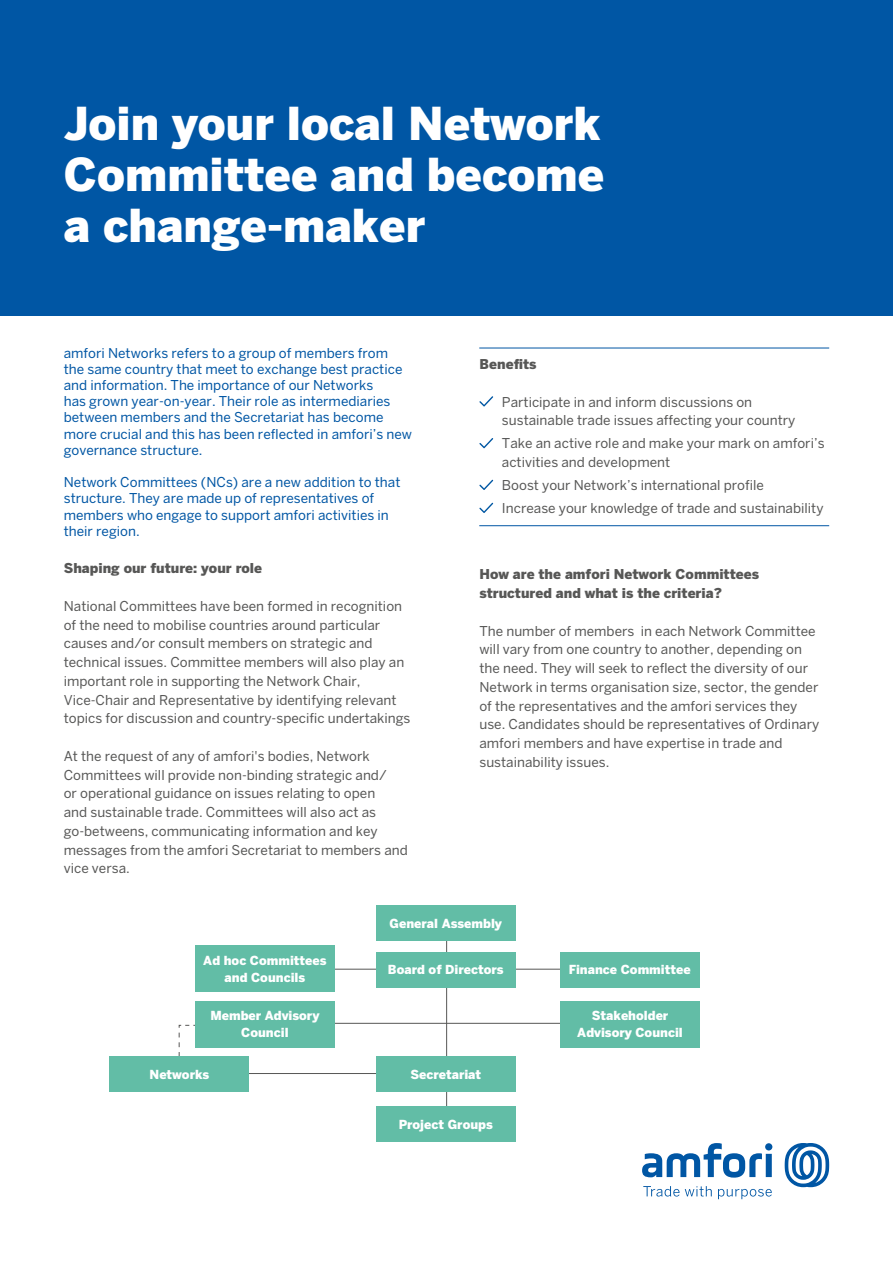
<style>
.page{position:relative;width:893px;height:1263px;background:#fff}
.page>*{position:absolute;margin:0;border:0;box-sizing:border-box;transform-origin:0 0}
.t1{font:900 45px/51px "Benton Sans";color:#fff;text-align:justify}
.t2{font:13.5px/18.8px "Benton Sans";color:#575756}
.t3{font:13.5px/16.2px "Benton Sans";color:#0056a4}
.t4{font:900 13.5px/18.8px "Benton Sans";color:#575756}
.t5{font:900 12.45px/17.2px "Benton Sans";color:#fff;text-align:center}
</style>
<div class="page">
<svg style="left:785px;top:1143px;width:44px;height:44px"></svg>
<svg style="left:643px;top:1186px;width:36px;height:10px"></svg>
<svg style="left:685px;top:1186px;width:27px;height:10px"></svg>
<svg style="left:718px;top:1189px;width:54px;height:10px"></svg>
<svg style="left:642px;top:1143px;width:130px;height:34px"></svg>
<div style="left:0;top:0;width:893px;height:316px;background:#0056a4"></div>
<hr style="left:479px;top:348px;width:350px;height:1px;background:#0056a4">
<hr style="left:479px;top:525px;width:350px;height:1px;background:#0056a4">
<svg style="left:479px;top:396px;width:14px;height:10px"></svg>
<svg style="left:479px;top:438px;width:14px;height:10px"></svg>
<svg style="left:479px;top:480px;width:14px;height:10px"></svg>
<svg style="left:479px;top:503px;width:14px;height:10px"></svg>
<hr style="left:326px;top:969px;width:251px;height:1px;background:#575756">
<hr style="left:326px;top:1023px;width:251px;height:1px;background:#575756">
<svg style="left:178px;top:1024px;width:34px;height:32px"></svg>
<hr style="left:187px;top:1073px;width:250px;height:1px;background:#575756">
<hr style="left:446px;top:936px;width:1px;height:178px;background:#575756">
<div style="left:376px;top:905px;width:139px;height:36px;background:#62bda6"></div>
<div style="left:376px;top:951px;width:139px;height:36px;background:#62bda6"></div>
<div style="left:560px;top:951px;width:139px;height:36px;background:#62bda6"></div>
<div style="left:376px;top:1056px;width:139px;height:36px;background:#62bda6"></div>
<div style="left:195px;top:946px;width:140px;height:46px;background:#62bda6"></div>
<div style="left:195px;top:1001px;width:140px;height:46px;background:#62bda6"></div>
<div style="left:560px;top:1001px;width:140px;height:46px;background:#62bda6"></div>
<div style="left:376px;top:1106px;width:139px;height:36px;background:#62bda6"></div>
<div style="left:110px;top:1056px;width:139px;height:36px;background:#62bda6"></div>
<h1 class="t1" style="left:64px;top:97px;width:542px">Join your local Network Committee and become a change-maker</h1>
<p class="t3" style="left:64px;top:344px;width:350px">amfori Networks refers to a group of members from<br>the same country that meet to exchange best practice and information. The importance of our Networks<br>has grown year-on-year. Their role as intermediaries between members and the Secretariat has become more crucial and this has been reflected in amfori’s new governance structure.</p>
<p class="t3" style="left:64px;top:474px;width:338px">Network Committees (NCs) are a new addition to that structure. They are made up of representatives of members who engage to support amfori activities in their region.</p>
<p class="t4" style="left:64px;top:559px;width:200px">Shaping our future: your role</p>
<p class="t2" style="left:64px;top:596px;width:348px">National Committees have been formed in recognition of the need to mobilise countries around particular causes and/or consult members on strategic and technical issues. Committee members will also play an important role in supporting the Network Chair, Vice-Chair and Representative by identifying relevant topics for discussion and country-specific undertakings</p>
<p class="t2" style="left:64px;top:746px;width:346px">At the request of any of amfori's bodies, Network Committees will provide non-binding strategic and/<br>or operational guidance on issues relating to open<br>and sustainable trade. Committees will also act as go-betweens, communicating information and key messages from the amfori Secretariat to members and vice versa.</p>
<p class="t4" style="left:479px;top:354px;width:59px">Benefits</p>
<p class="t2" style="left:502px;top:392px;width:295px">Participate in and inform discussions on sustainable trade issues affecting your country</p>
<p class="t2" style="left:502px;top:434px;width:324px">Take an active role and make your mark on amfori’s activities and development</p>
<p class="t2" style="left:502px;top:473px;width:323px;line-height:23px">Boost your Network’s international profile<br>Increase your knowledge of trade and sustainability</p>
<p class="t4" style="left:479px;top:565px;width:281px">How are the amfori Network Committees structured and what is the criteria?</p>
<p class="t2" style="left:479px;top:621px;width:341px">The number of members in each Network Committee will vary from one country to another, depending on the need. They will seek to reflect the diversity of our Network in terms organisation size, sector, the gender of the representatives and the amfori services they use. Candidates should be representatives of Ordinary amfori members and have expertise in trade and sustainability issues.</p>
<p class="t5" style="left:389px;top:914px;width:114px">General Assembly</p>
<p class="t5" style="left:388px;top:961px;width:117px">Board of Directors</p>
<p class="t5" style="left:569px;top:961px;width:123px">Finance Committee</p>
<p class="t5" style="left:203px;top:951px;width:125px">Ad hoc Committees and Councils</p>
<p class="t5" style="left:210px;top:1007px;width:111px">Member Advisory<br>Council</p>
<p class="t5" style="left:577px;top:1007px;width:107px">Stakeholder<br>Advisory Council</p>
<p class="t5" style="left:150px;top:1065px;width:61px">Networks</p>
<p class="t5" style="left:410px;top:1065px;width:72px">Secretariat</p>
<p class="t5" style="left:399px;top:1115px;width:96px">Project Groups</p>
</div>
